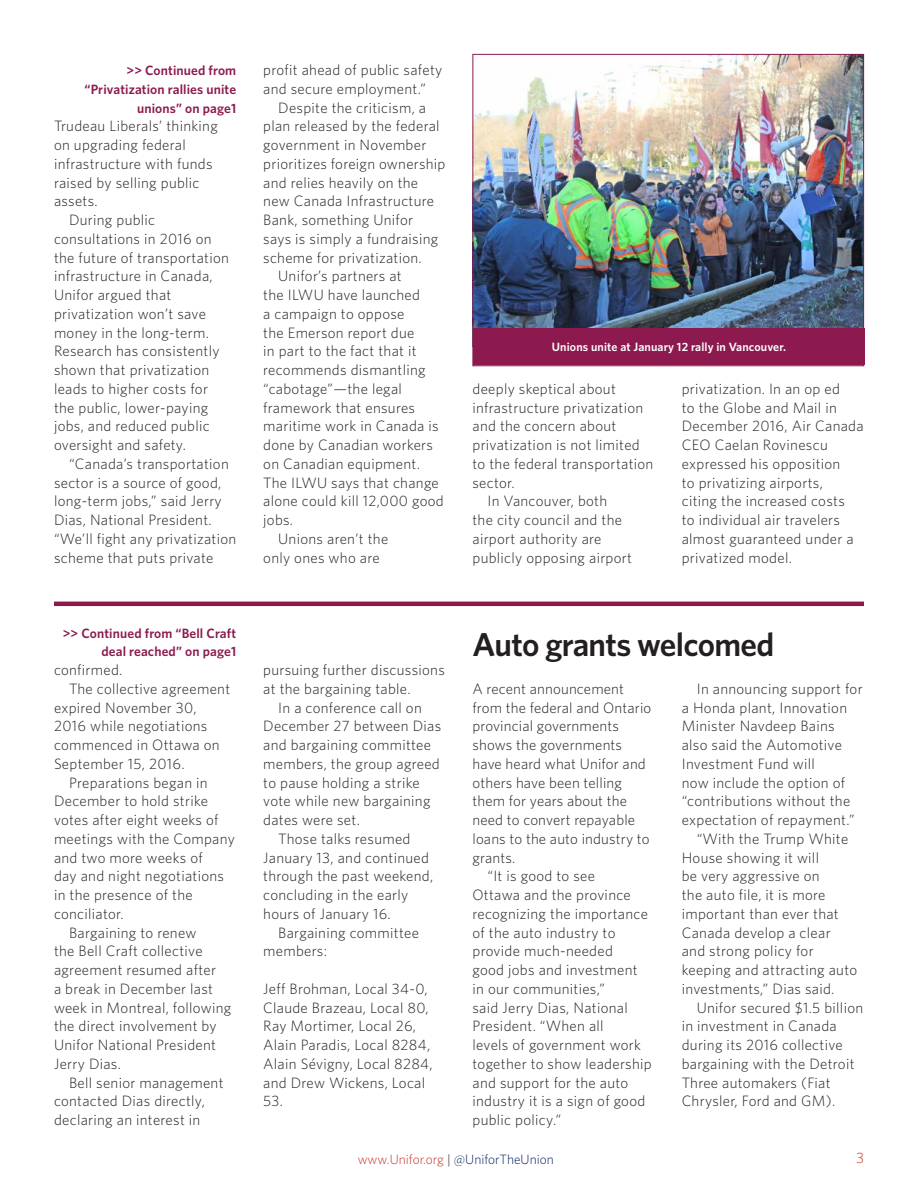
<style>
.page{position:relative;width:918px;height:1188px;background:#fff}
.page>*{position:absolute;margin:0;border:0;box-sizing:border-box;transform-origin:0 0}
.Feature_HED{font:600 33px "Whitney";letter-spacing:-.02em;color:#231f20}
.Body_Copy_Indent{font:300 15px/18.8px "Whitney";letter-spacing:.02em;color:#231f20}
.Body_Copy_No_Indent{font:300 15px/18.8px "Whitney";letter-spacing:.01em;color:#231f20}
.Body_Copy_Indent-2{font:300 15px "Whitney";color:#ca3327}
.Continued_on{font:600 13.5px/18.8px "Whitney";letter-spacing:.01em;color:#8c1a4f;text-align:right}
.t1{font:300 13.5px "Whitney";color:#072260}
.Cutline{font:600 12px "Whitney";letter-spacing:.01em;color:#fff}
.s1{color:#ca3327}
.s2{color:#231f20}
</style>
<div class="page">
<hr style="left:54px;top:602px;width:810px;height:4px;background:#8c1a4f">
<img style="left:474px;top:56px;width:388px;height:272px">
<div style="left:473px;top:328px;width:392px;height:37px;background:#8c1a4f"></div>
<p class="Continued_on" style="left:85px;top:61px;width:153px">&gt;&gt; Continued from “Privatization rallies unite unions” on page1</p>
<p class="Body_Copy_Indent" style="left:54px;top:116px;width:165px">Trudeau Liberals’ thinking on upgrading federal infrastructure with funds raised by selling public assets.</p>
<p class="Body_Copy_Indent" style="left:54px;top:210px;width:177px;text-indent:15px">During public consultations in 2016 on the future of transportation infrastructure in Canada,<br>Unifor argued that privatization won’t save money in the long-term.<br>Research has consistently shown that privatization leads to higher costs for the public, lower-paying jobs, and reduced public oversight and safety.</p>
<p class="Body_Copy_Indent" style="left:54px;top:454px;width:184px;text-indent:15px">“Canada’s transportation sector is a source of good, long-term jobs,” said Jerry<br>Dias, National President. “We’ll fight any privatization scheme that puts private</p>
<p class="Continued_on" style="left:63px;top:623px;width:175px">&gt;&gt; Continued from “Bell Craft deal reached” on page1</p>
<p class="Body_Copy_Indent" style="left:54px;top:660px;width:70px">confirmed.</p>
<p class="Body_Copy_Indent" style="left:54px;top:679px;width:178px;text-indent:15px">The collective agreement expired November 30,<br>2016 while negotiations commenced in Ottawa on<br>September 15, 2016.</p>
<p class="Body_Copy_Indent" style="left:54px;top:772px;width:182px;text-indent:15px">Preparations began in<br>December to hold strike votes after eight weeks of meetings with the Company and two more weeks of<br>day and night negotiations in the presence of the conciliator.</p>
<p class="Body_Copy_Indent" style="left:54px;top:922px;width:179px;text-indent:15px">Bargaining to renew<br>the Bell Craft collective agreement resumed after<br>a break in December last week in Montreal, following the direct involvement by<br>Unifor National President<br>Jerry Dias.</p>
<p class="Body_Copy_Indent" style="left:54px;top:1072px;width:171px;text-indent:15px">Bell senior management contacted Dias directly, declaring an interest in</p>
<p class="Body_Copy_Indent" style="left:263px;top:60px;width:180px">profit ahead of public safety and secure employment.”</p>
<p class="Body_Copy_Indent" style="left:263px;top:97px;width:184px;text-indent:15px">Despite the criticism, a plan released by the federal government in November prioritizes foreign ownership and relies heavily on the new Canada Infrastructure<br>Bank, something Unifor<br>says is simply a fundraising scheme for privatization.</p>
<p class="Body_Copy_Indent" style="left:263px;top:266px;width:182px;text-indent:15px">Unifor’s partners at<br>the ILWU have launched<br>a campaign to oppose<br>the Emerson report due<br>in part to the fact that it recommends dismantling “cabotage”—the legal framework that ensures maritime work in Canada is done by Canadian workers on Canadian equipment.<br>The ILWU says that change alone could kill 12,000 good jobs.</p>
<p class="Body_Copy_Indent" style="left:263px;top:529px;width:127px;text-indent:15px">Unions aren’t the only ones who are</p>
<p class="Body_Copy_Indent" style="left:263px;top:660px;width:183px">pursuing further discussions at the bargaining table.</p>
<p class="Body_Copy_Indent" style="left:263px;top:697px;width:179px;text-indent:15px">In a conference call on<br>December 27 between Dias and bargaining committee members, the group agreed to pause holding a strike vote while new bargaining dates were set.</p>
<p class="Body_Copy_Indent" style="left:263px;top:829px;width:172px;text-indent:15px">Those talks resumed<br>January 13, and continued through the past weekend, concluding in the early hours of January 16.</p>
<p class="Body_Copy_Indent" style="left:263px;top:922px;width:157px;text-indent:15px">Bargaining committee members:</p>
<p class="Body_Copy_Indent" style="left:263px;top:979px;width:171px">Jeff Brohman, Local 34-0,<br>Claude Brazeau, Local 80,<br>Ray Mortimer, Local 26,<br>Alain Paradis, Local 8284,<br>Alain Sévigny, Local 8284, and Drew Wickens, Local<br>53.</p>
<p class="Cutline" style="left:552px;top:339px;width:236px">Unions unite at January 12 rally in Vancouver.</p>
<p class="Body_Copy_Indent" style="left:472px;top:379px;width:182px">deeply skeptical about infrastructure privatization and the concern about privatization is not limited to the federal transportation sector.</p>
<p class="Body_Copy_Indent" style="left:472px;top:491px;width:161px;text-indent:15px">In Vancouver, both<br>the city council and the airport authority are publicly opposing airport</p>
<p class="Body_Copy_Indent" style="left:682px;top:379px;width:183px">privatization. In an op ed<br>to the Globe and Mail in<br>December 2016, Air Canada<br>CEO Caelan Rovinescu expressed his opposition<br>to privatizing airports,<br>citing the increased costs<br>to individual air travelers almost guaranteed under a privatized model.</p>
<p class="Feature_HED" style="left:472px;top:623px;width:303px">Auto grants welcomed</p>
<p class="Body_Copy_No_Indent" style="left:472px;top:679px;width:180px">A recent announcement from the federal and Ontario provincial governments shows the governments have heard what Unifor and others have been telling them for years about the need to convert repayable loans to the auto industry to grants.</p>
<p class="Body_Copy_Indent" style="left:472px;top:866px;width:181px;text-indent:15px">“It is good to see<br>Ottawa and the province recognizing the importance of the auto industry to provide much-needed<br>good jobs and investment in our communities,”<br>said Jerry Dias, National<br>President. “When all<br>levels of government work together to show leadership and support for the auto industry it is a sign of good public policy.”</p>
<p class="Body_Copy_Indent" style="left:682px;top:679px;width:182px;text-indent:15px">In announcing support for a Honda plant, Innovation<br>Minister Navdeep Bains also said the Automotive<br>Investment Fund will<br>now include the option of “contributions without the expectation of repayment.”</p>
<p class="Body_Copy_Indent" style="left:682px;top:829px;width:177px;text-indent:15px">“With the Trump White<br>House showing it will<br>be very aggressive on<br>the auto file, it is more important than ever that<br>Canada develop a clear and strong policy for keeping and attracting auto investments,” Dias said.</p>
<p class="Body_Copy_Indent" style="left:682px;top:997px;width:183px;text-indent:15px">Unifor secured $1.5 billion in investment in Canada during its 2016 collective bargaining with the Detroit<br>Three automakers (Fiat<br>Chrysler, Ford and GM).</p>
<p class="t1" style="left:358px;top:1151px;width:198px"><span class="s1">www.Unifor.org</span> <span class="s2">|</span> @UniforTheUnion</p>
<p class="Body_Copy_Indent-2" style="left:856px;top:1147px;width:9px">3</p>
</div>
